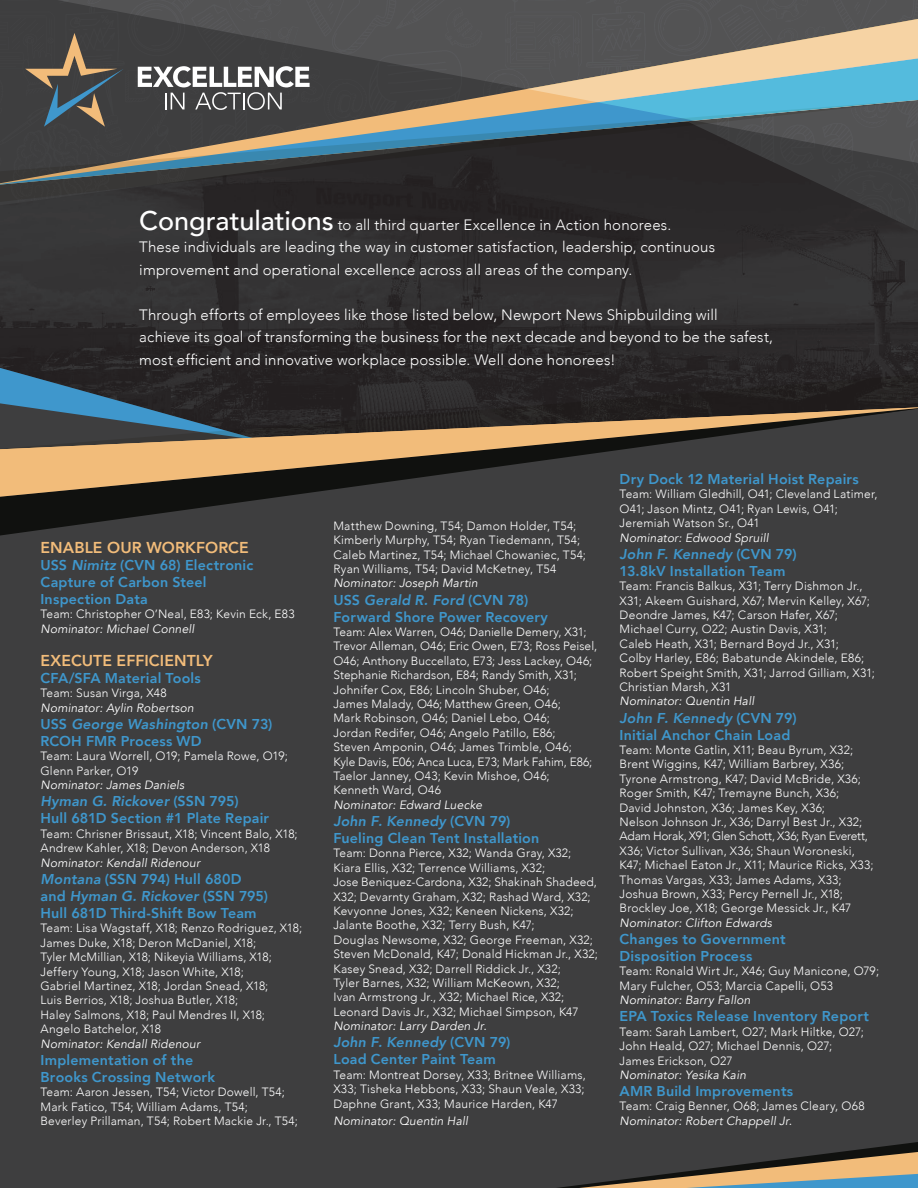
<style>
.page{position:relative;width:918px;height:1188px;background:#fff}
.page>*{position:absolute;margin:0;border:0;box-sizing:border-box;transform-origin:0 0}
.t1{font:800 15.75px "Avenir";letter-spacing:.005em;color:#f2bc7a}
.t2{font:300 15px/22.5px "Avenir";letter-spacing:.01em;color:#fff}
.t3{font:800 14.25px/17.1px "Avenir";letter-spacing:.015em;color:#3f97cc}
.t4{font:300 12px/14.4px "Avenir";letter-spacing:.015em;color:#fff}
.t5{font:italic 12px "Avenir";letter-spacing:.015em;color:#fff}
.s1{font-weight:500;font-size:27px}
.s2{font-style:italic}
</style>
<div class="page">
<img style="left:0;top:231px;width:918px;height:142px">
<div style="left:0;top:536px;width:918px;height:652px;background:#3e3e3f"></div>
<svg style="left:556px;top:1142px;width:362px;height:46px;background:#686256"></svg>
<svg style="left:0;top:497px;width:918px;height:39px;background:#373737"></svg>
<svg style="left:0;top:368px;width:263px;height:5px"></svg>
<svg style="left:0;top:373px;width:918px;height:34px;background:#292d32"></svg>
<svg style="left:0;top:474px;width:918px;height:23px;background:#484139"></svg>
<svg style="left:0;top:407px;width:918px;height:67px;background:#6d5e4b"></svg>
<svg style="left:0;top:0;width:918px;height:231px;background:#515554"></svg>
<p class="t2" style="left:139px;top:213px;width:577px"><span class="s1">Congratulations</span> to all third quarter Excellence in Action honorees.<br>These individuals are leading the way in customer satisfaction, leadership, continuous improvement and operational excellence across all areas of the company.</p>
<p class="t2" style="left:139px;top:303px;width:635px">Through efforts of employees like those listed below, Newport News Shipbuilding will<br>achieve its goal of transforming the business for the next decade and beyond to be the safest, most efficient and innovative workplace possible. Well done honorees!</p>
<h1 class="t1" style="left:40px;top:535px;width:210px">ENABLE OUR WORKFORCE</h1>
<p class="t3" style="left:40px;top:556px;width:214px">USS <span class="s2">Nimitz</span> (CVN 68) Electronic<br>Capture of Carbon Steel<br>Inspection Data</p>
<p class="t4" style="left:40px;top:607px;width:256px">Team: Christopher O’Neal, E83; Kevin Eck, E83</p>
<p class="t5" style="left:40px;top:621px;width:155px">Nominator: Michael Connell</p>
<h1 class="t1" style="left:40px;top:648px;width:174px">EXECUTE EFFICIENTLY</h1>
<p class="t3" style="left:40px;top:670px;width:162px">CFA/SFA Material Tools</p>
<p class="t4" style="left:40px;top:686px;width:128px">Team: Susan Virga, X48</p>
<p class="t5" style="left:40px;top:701px;width:155px">Nominator: Aylin Robertson</p>
<p class="t3" style="left:40px;top:715px;width:234px">USS <span class="s2">George Washington</span> (CVN 73)<br>RCOH FMR Process WD</p>
<p class="t4" style="left:40px;top:749px;width:249px">Team: Laura Worrell, O19; Pamela Rowe, O19;<br>Glenn Parker, O19</p>
<p class="t5" style="left:40px;top:778px;width:145px">Nominator: James Daniels</p>
<p class="t3" style="left:40px;top:793px;width:230px"><span class="s2">Hyman G. Rickover</span> (SSN 795)<br>Hull 681D Section #1 Plate Repair</p>
<p class="t4" style="left:40px;top:826px;width:259px">Team: Chrisner Brissaut, X18; Vincent Balo, X18;<br>Andrew Kahler, X18; Devon Anderson, X18</p>
<p class="t5" style="left:40px;top:855px;width:161px">Nominator: Kendall Ridenour</p>
<p class="t3" style="left:40px;top:870px;width:229px"><span class="s2">Montana</span> (SSN 794) Hull 680D and <span class="s2">Hyman G. Rickover</span> (SSN 795)<br>Hull 681D Third-Shift Bow Team</p>
<p class="t4" style="left:40px;top:921px;width:263px">Team: Lisa Wagstaff, X18; Renzo Rodriguez, X18; James Duke, X18; Deron McDaniel, X18;<br>Tyler McMillian, X18; Nikeyia Williams, X18; Jeffery Young, X18; Jason White, X18;<br>Gabriel Martinez, X18; Jordan Snead, X18;<br>Luis Berrios, X18; Joshua Butler, X18;<br>Haley Salmons, X18; Paul Mendres II, X18; Angelo Batchelor, X18</p>
<p class="t5" style="left:40px;top:1036px;width:161px">Nominator: Kendall Ridenour</p>
<p class="t3" style="left:40px;top:1051px;width:176px">Implementation of the<br>Brooks Crossing Network</p>
<p class="t4" style="left:40px;top:1085px;width:259px">Team: Aaron Jessen, T54; Victor Dowell, T54;<br>Mark Fatico, T54; William Adams, T54;<br>Beverley Prillaman, T54; Robert Mackie Jr., T54;</p>
<p class="t4" style="left:333px;top:519px;width:254px">Matthew Downing, T54; Damon Holder, T54; Kimberly Murphy, T54; Ryan Tiedemann, T54; Caleb Martinez, T54; Michael Chowaniec, T54; Ryan Williams, T54; David McKetney, T54</p>
<p class="t5" style="left:333px;top:576px;width:146px">Nominator: Joseph Martin</p>
<p class="t3" style="left:333px;top:591px;width:216px">USS <span class="s2">Gerald R. Ford</span> (CVN 78)<br>Forward Shore Power Recovery</p>
<p class="t4" style="left:333px;top:625px;width:265px">Team: Alex Warren, O46; Danielle Demery, X31; Trevor Alleman, O46; Eric Owen, E73; Ross Peisel, O46; Anthony Buccellato, E73; Jess Lackey, O46; Stephanie Richardson, E84; Randy Smith, X31; Johnifer Cox, E86; Lincoln Shuber, O46;<br>James Malady, O46; Matthew Green, O46;<br>Mark Robinson, O46; Daniel Lebo, O46;<br>Jordan Redifer, O46; Angelo Patillo, E86;<br>Steven Amponin, O46; James Trimble, O46;<br>Kyle Davis, E06; Anca Luca, E73; Mark Fahim, E86; Taelor Janney, O43; Kevin Mishoe, O46; Kenneth Ward, O46</p>
<p class="t5" style="left:333px;top:798px;width:150px">Nominator: Edward Luecke</p>
<p class="t3" style="left:333px;top:812px;width:207px"><span class="s2">John F. Kennedy</span> (CVN 79)<br>Fueling Clean Tent Installation</p>
<p class="t4" style="left:333px;top:846px;width:266px">Team: Donna Pierce, X32; Wanda Gray, X32; Kiara Ellis, X32; Terrence Williams, X32;<br>Jose Beniquez-Cardona, X32; Shakinah Shadeed, X32; Devarnty Graham, X32; Rashad Ward, X32; Kevyonne Jones, X32; Keneen Nickens, X32; Jalante Boothe, X32; Terry Bush, K47;<br>Douglas Newsome, X32; George Freeman, X32; Steven McDonald, K47; Donald Hickman Jr., X32; Kasey Snead, X32; Darrell Riddick Jr., X32;<br>Tyler Barnes, X32; William McKeown, X32;<br>Ivan Armstrong Jr., X32; Michael Rice, X32; Leonard Davis Jr., X32; Michael Simpson, K47</p>
<p class="t5" style="left:333px;top:1019px;width:155px">Nominator: Larry Darden Jr.</p>
<p class="t3" style="left:333px;top:1034px;width:179px"><span class="s2">John F. Kennedy</span> (CVN 79)<br>Load Center Paint Team</p>
<p class="t4" style="left:333px;top:1068px;width:254px;text-align:justify">Team: Montreat Dorsey, X33; Britnee Williams, X33; Tisheka Hebbons, X33; Shaun Veale, X33; Daphne Grant, X33; Maurice Harden, K47</p>
<p class="t5" style="left:333px;top:1113px;width:136px">Nominator: Quentin Hall</p>
<p class="t3" style="left:620px;top:471px;width:241px">Dry Dock 12 Material Hoist Repairs</p>
<p class="t4" style="left:620px;top:487px;width:259px">Team: William Gledhill, O41; Cleveland Latimer,<br>O41; Jason Mintz, O41; Ryan Lewis, O41;<br>Jeremiah Watson Sr., O41</p>
<p class="t5" style="left:620px;top:530px;width:150px">Nominator: Edwood Spruill</p>
<p class="t3" style="left:620px;top:545px;width:179px"><span class="s2">John F. Kennedy</span> (CVN 79)<br>13.8kV Installation Team</p>
<p class="t4" style="left:620px;top:579px;width:257px">Team: Francis Balkus, X31; Terry Dishmon Jr., X31; Akeem Guishard, X67; Mervin Kelley, X67; Deondre James, K47; Carson Hafer, X67; Michael Curry, O22; Austin Davis, X31;<br>Caleb Heath, X31; Bernard Boyd Jr., X31;<br>Colby Harley, E86; Babatunde Akindele, E86; Robert Speight Smith, X31; Jarrod Gilliam, X31; Christian Marsh, X31</p>
<p class="t5" style="left:620px;top:694px;width:136px">Nominator: Quentin Hall</p>
<p class="t3" style="left:620px;top:709px;width:179px"><span class="s2">John F. Kennedy</span> (CVN 79)<br>Initial Anchor Chain Load</p>
<p class="t4" style="left:620px;top:743px;width:255px">Team: Monte Gatlin, X11; Beau Byrum, X32; Brent Wiggins, K47; William Barbrey, X36; Tyrone Armstrong, K47; David McBride, X36; Roger Smith, K47; Tremayne Bunch, X36; David Johnston, X36; James Key, X36;<br>Nelson Johnson Jr., X36; Darryl Best Jr., X32; Adam Horak, X91; Glen Schott, X36; Ryan Everett, X36; Victor Sullivan, X36; Shaun Woroneski, K47; Michael Eaton Jr., X11; Maurice Ricks, X33; Thomas Vargas, X33; James Adams, X33; Joshua Brown, X33; Percy Pernell Jr., X18; Brockley Joe, X18; George Messick Jr., K47</p>
<p class="t5" style="left:620px;top:916px;width:154px">Nominator: Clifton Edwards</p>
<p class="t3" style="left:620px;top:930px;width:168px">Changes to Government<br>Disposition Process</p>
<p class="t4" style="left:620px;top:964px;width:261px">Team: Ronald Wirt Jr., X46; Guy Manicone, O79;<br>Mary Fulcher, O53; Marcia Capelli, O53</p>
<p class="t5" style="left:620px;top:993px;width:132px">Nominator: Barry Fallon</p>
<p class="t3" style="left:620px;top:1008px;width:251px">EPA Toxics Release Inventory Report</p>
<p class="t4" style="left:620px;top:1024px;width:246px">Team: Sarah Lambert, O27; Mark Hiltke, O27;<br>John Heald, O27; Michael Dennis, O27;<br>James Erickson, O27</p>
<p class="t5" style="left:620px;top:1068px;width:128px">Nominator: Yesika Kain</p>
<p class="t3" style="left:620px;top:1083px;width:175px">AMR Build Improvements</p>
<p class="t4" style="left:620px;top:1099px;width:247px">Team: Craig Benner, O68; James Cleary, O68</p>
<p class="t5" style="left:620px;top:1114px;width:174px">Nominator: Robert Chappell Jr.</p>
</div>
